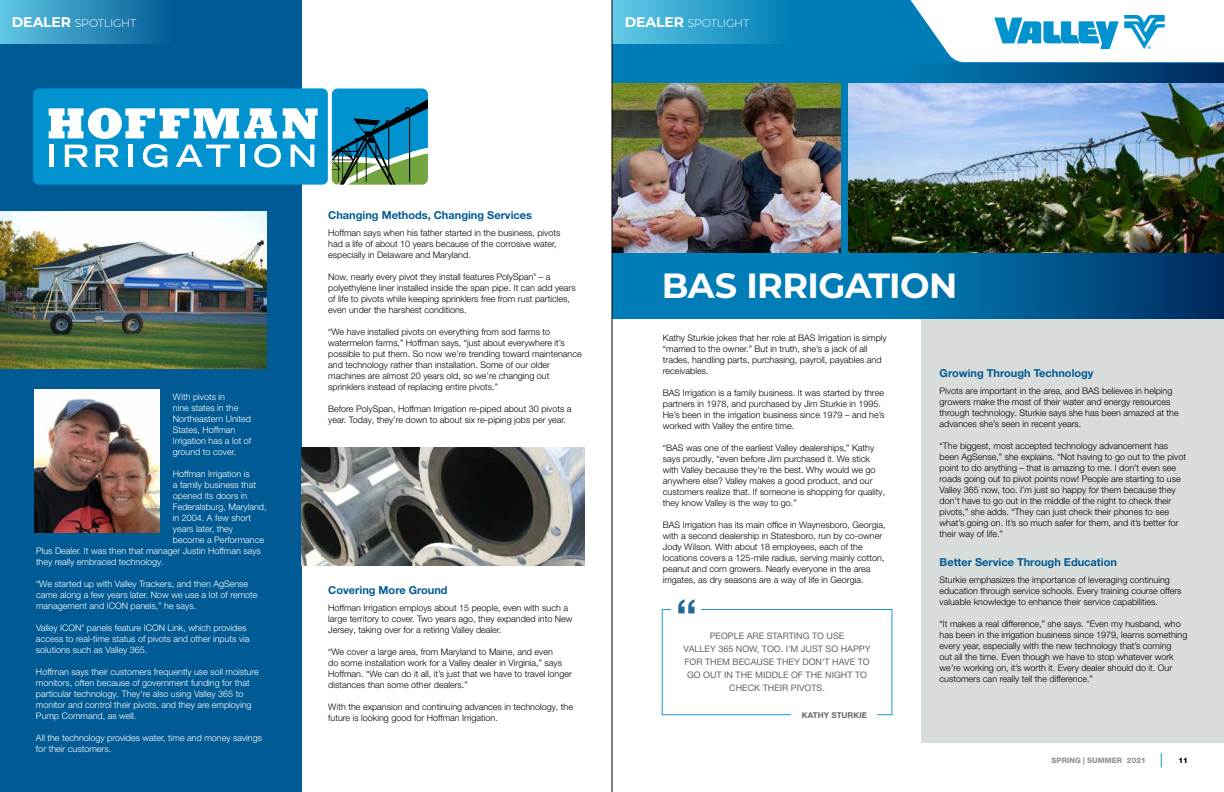
<style>
.page{position:relative;width:1224px;height:792px;background:#fff}
.page>*{position:absolute;margin:0;border:0;box-sizing:border-box;transform-origin:0 0}
.t1{font:500 50px "Helvetica Neue LT Pro";color:#236796}
.t2{font:700 35px "Montserrat";letter-spacing:-.015em;color:#fff}
.t3{font:700 11px "Helvetica Neue LT Pro";color:#005b94}
.t4{font:300 11px "Montserrat";letter-spacing:-.015em;color:#fff}
.t5{font:300 9px/11px "Helvetica Neue LT Pro";color:#000}
.t6{font:300 9px/11px "Helvetica Neue LT Pro";color:#fff}
.t7{font:9px/13px "Helvetica Neue LT Pro";color:#636466;text-align:center}
.t8{font:700 8px "Helvetica Neue LT Pro";letter-spacing:.01em;color:#636466}
.t9{font:800 7.5px "Helvetica Neue LT Pro";color:#939598}
.t10{font:800 7.5px "Helvetica Neue LT Pro";color:#000}
.t11{font:300 3.6px "Helvetica Neue LT Pro";color:#fff}
.t12{font:300 3.6px "Helvetica Neue LT Pro";color:#000}
.s1{font-weight:700;font-size:14px}
</style>
<div class="page">
<svg style="left:1161px;top:753px;width:1px;height:15px"></svg>
<div style="left:921px;top:319px;width:303px;height:424px;background:#d8dcdb"></div>
<svg style="left:613px;top:0;width:611px;height:319px;fill:#007db6"></svg>
<div style="left:882px;top:63px;width:342px;height:256px;background:linear-gradient(to right,#0483bc,#032d60)"></div>
<img style="left:849px;top:84px;width:375px;height:169px">
<div style="left:0;top:0;width:302px;height:792px;background:#005b94"></div>
<div style="left:33px;top:88px;width:295px;height:97px;background:#0093d0;border-radius:6px"></div>
<svg style="left:332px;top:89px;width:96px;height:96px;background:#288798"></svg>
<svg style="left:49px;top:108px;width:269px;height:59px"></svg>
<img style="left:0;top:211px;width:267px;height:158px">
<img style="left:35px;top:390px;width:124px;height:142px">
<img style="left:613px;top:84px;width:228px;height:169px">
<div style="left:662px;top:609px;width:230px;height:106px;background:#fff;border:1px solid #1598cb"></div>
<div style="left:792px;top:705px;width:85px;height:21px;background:#fff"></div>
<div style="left:672px;top:599px;width:29px;height:36px;background:#fff"></div>
<img style="left:302px;top:448px;width:283px;height:117px">
<div style="left:0;top:0;width:172px;height:44px;background:linear-gradient(to right,#60c6e4,#015d95)"></div>
<div style="left:612px;top:0;width:179px;height:44px;background:linear-gradient(to right,#64cbe8,#017db6)"></div>
<svg style="left:994px;top:15px;width:171px;height:34px"></svg>
<hr style="left:612px;top:0;width:1px;height:792px;background:#000">
<p class="t4" style="left:12px;top:15px;width:126px"><span class="s1">DEALER</span> SPOTLIGHT</p>
<p class="t4" style="left:625px;top:15px;width:126px"><span class="s1">DEALER</span> SPOTLIGHT</p>
<p class="t6" style="left:173px;top:391px;width:80px">With pivots in<br>nine states in the<br>Northeastern United<br>States, Hoffman<br>Irrigation has a lot of ground to cover.</p>
<p class="t6" style="left:173px;top:468px;width:79px">Hoffman Irrigation is</p>
<p class="t6" style="left:173px;top:479px;width:85px">a family business that</p>
<p class="t6" style="left:173px;top:490px;width:76px">opened its doors in</p>
<p class="t6" style="left:173px;top:501px;width:95px">Federalsburg, Maryland,</p>
<p class="t6" style="left:173px;top:512px;width:80px">in 2004. A few short</p>
<p class="t6" style="left:173px;top:523px;width:62px">years later, they</p>
<p class="t6" style="left:173px;top:534px;width:93px">become a Performance</p>
<p class="t6" style="left:36px;top:545px;width:226px">Plus Dealer. It was then that manager Justin Hoffman says</p>
<p class="t6" style="left:36px;top:556px;width:129px">they really embraced technology.</p>
<p class="t6" style="left:36px;top:578px;width:223px">“We started up with Valley Trackers, and then AgSense came along a few years later. Now we use a lot of remote management and ICON panels,” he says.</p>
<p class="t6" style="left:36px;top:622px;width:47px">Valley ICON</p>
<p class="t11" style="left:82px;top:624px;width:4px">®</p>
<p class="t6" style="left:36px;top:622px;width:215px;text-indent:51px">panels feature ICON Link, which provides access to real-time status of pivots and other inputs via solutions such as Valley 365.</p>
<p class="t6" style="left:36px;top:666px;width:224px">Hoffman says their customers frequently use soil moisture monitors, often because of government funding for that particular technology. They’re also using Valley 365 to monitor and control their pivots, and they are employing Pump Command, as well.</p>
<p class="t6" style="left:36px;top:732px;width:228px">All the technology provides water, time and money savings for their customers.</p>
<p class="t3" style="left:328px;top:208px;width:205px">Changing Methods, Changing Services</p>
<p class="t5" style="left:328px;top:227px;width:234px">Hoffman says when his father started in the business, pivots had a life of about 10 years because of the corrosive water, especially in Delaware and Maryland.</p>
<p class="t5" style="left:328px;top:271px;width:207px">Now, nearly every pivot they install features PolySpan</p>
<p class="t12" style="left:533px;top:273px;width:4px">®</p>
<p class="t5" style="left:328px;top:271px;width:249px;text-indent:210px">– a polyethylene liner installed inside the span pipe. It can add years of life to pivots while keeping sprinklers free from rust particles, even under the harshest conditions.</p>
<p class="t5" style="left:328px;top:326px;width:255px">“We have installed pivots on everything from sod farms to watermelon farms,” Hoffman says, “just about everywhere it’s possible to put them. So now we’re trending toward maintenance and technology rather than installation. Some of our older machines are almost 20 years old, so we’re changing out sprinklers instead of replacing entire pivots.”</p>
<p class="t5" style="left:328px;top:403px;width:245px">Before PolySpan, Hoffman Irrigation re-piped about 30 pivots a year. Today, they’re down to about six re-piping jobs per year.</p>
<p class="t3" style="left:328px;top:583px;width:121px">Covering More Ground</p>
<p class="t5" style="left:328px;top:602px;width:246px">Hoffman Irrigation employs about 15 people, even with such a large territory to cover. Two years ago, they expanded into New<br>Jersey, taking over for a retiring Valley dealer.</p>
<p class="t5" style="left:328px;top:646px;width:245px">“We cover a large area, from Maryland to Maine, and even<br>do some installation work for a Valley dealer in Virginia,” says Hoffman. “We can do it all, it’s just that we have to travel longer distances than some other dealers.”</p>
<p class="t5" style="left:328px;top:701px;width:246px">With the expansion and continuing advances in technology, the future is looking good for Hoffman Irrigation.</p>
<h2 class="t2" style="left:662px;top:261px;width:297px">BAS IRRIGATION</h2>
<p class="t5" style="left:663px;top:332px;width:225px">Kathy Sturkie jokes that her role at BAS Irrigation is simply “married to the owner.” But in truth, she’s a jack of all trades, handling parts, purchasing, payroll, payables and receivables.</p>
<p class="t5" style="left:663px;top:387px;width:223px">BAS Irrigation is a family business. It was started by three partners in 1978, and purchased by Jim Sturkie in 1995.<br>He’s been in the irrigation business since 1979 – and he’s worked with Valley the entire time.</p>
<p class="t5" style="left:663px;top:442px;width:224px">“BAS was one of the earliest Valley dealerships,” Kathy says proudly, “even before Jim purchased it. We stick with Valley because they’re the best. Why would we go anywhere else? Valley makes a good product, and our customers realize that. If someone is shopping for quality, they know Valley is the way to go.”</p>
<p class="t5" style="left:663px;top:519px;width:224px">BAS Irrigation has its main office in Waynesboro, Georgia, with a second dealership in Statesboro, run by co-owner Jody Wilson. With about 18 employees, each of the locations covers a 125-mile radius, serving mainly cotton, peanut and corn growers. Nearly everyone in the area irrigates, as dry seasons are a way of life in Georgia.</p>
<h1 class="t1" style="left:675px;top:587px;width:24px">“</h1>
<p class="t7" style="left:684px;top:629px;width:188px">PEOPLE ARE STARTING TO USE<br>VALLEY 365 NOW, TOO. I'M JUST SO HAPPY<br>FOR THEM BECAUSE THEY DON'T HAVE TO<br>GO OUT IN THE MIDDLE OF THE NIGHT TO<br>CHECK THEIR PIVOTS.</p>
<p class="t8" style="left:802px;top:710px;width:67px">KATHY STURKIE</p>
<p class="t3" style="left:940px;top:367px;width:155px">Growing Through Technology</p>
<p class="t5" style="left:940px;top:386px;width:241px">Pivots are important in the area, and BAS believes in helping growers make the most of their water and energy resources through technology. Sturkie says she has been amazed at the advances she’s seen in recent years.</p>
<p class="t5" style="left:940px;top:441px;width:248px">“The biggest, most accepted technology advancement has been AgSense,” she explains. “Not having to go out to the pivot point to do anything – that is amazing to me. I don’t even see roads going out to pivot points now! People are starting to use Valley 365 now, too. I’m just so happy for them because they don’t have to go out in the middle of the night to check their pivots,” she adds. “They can just check their phones to see what’s going on. It’s so much safer for them, and it’s better for their way of life.”</p>
<p class="t3" style="left:940px;top:555px;width:179px">Better Service Through Education</p>
<p class="t5" style="left:940px;top:574px;width:243px">Sturkie emphasizes the importance of leveraging continuing education through service schools. Every training course offers valuable knowledge to enhance their service capabilities.</p>
<p class="t5" style="left:940px;top:618px;width:249px">“It makes a real difference,” she says. “Even my husband, who has been in the irrigation business since 1979, learns something every year, especially with the new technology that’s coming<br>out all the time. Even though we have to stop whatever work we’re working on, it’s worth it. Every dealer should do it. Our customers can really tell the difference.”</p>
<p class="t9" style="left:1052px;top:756px;width:96px">SPRING | SUMMER 2021</p>
<p class="t10" style="left:1179px;top:756px;width:11px">11</p>
</div>
